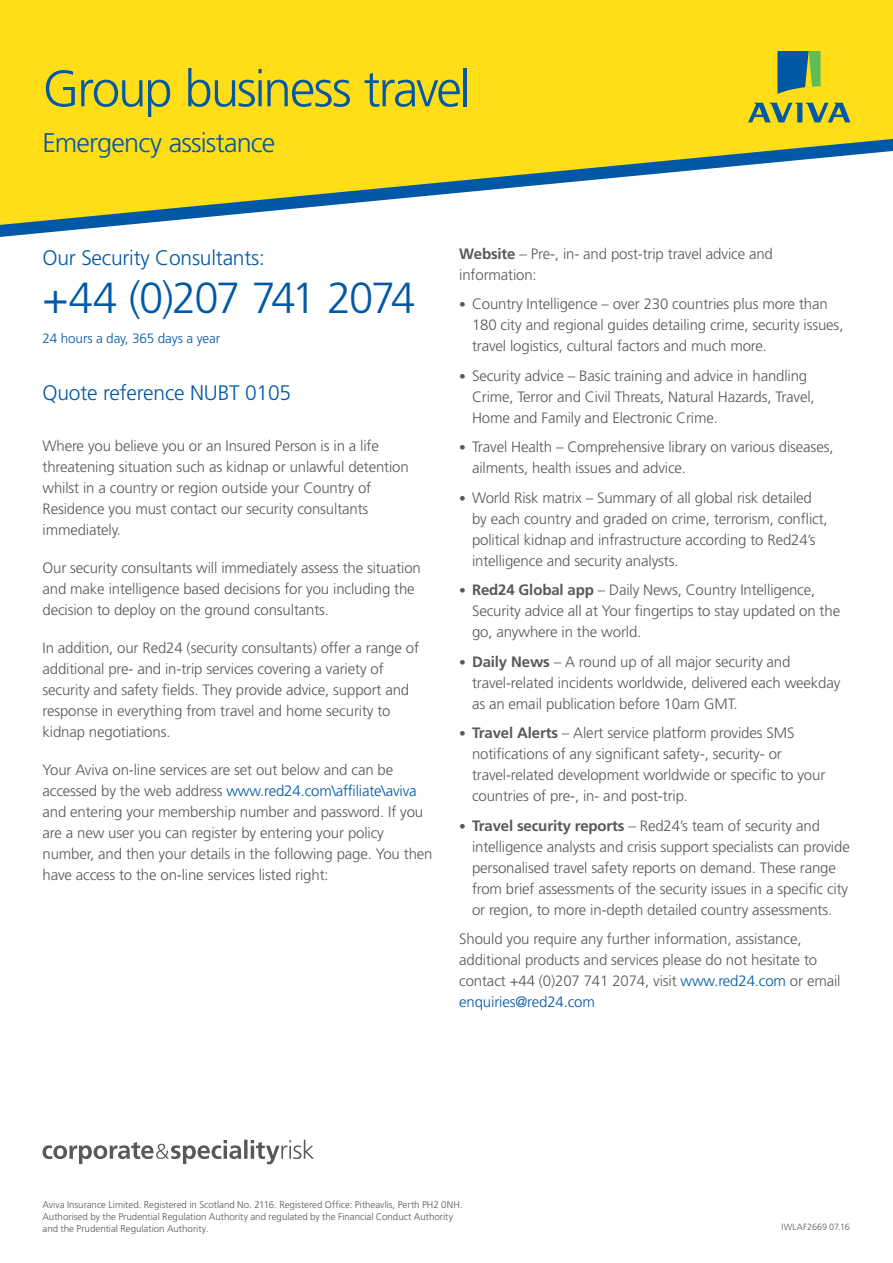
<style>
.page{position:relative;width:893px;height:1263px;background:#fff}
.page>*{position:absolute;margin:0;border:0;box-sizing:border-box;transform-origin:0 0}
.t1{font:300 51px "Frutiger LT Std";letter-spacing:-.04em;color:#0158a6}
.t2{font:300 43.5px "Frutiger LT Std";letter-spacing:-.055em;color:#0158a6}
.t3{font:300 27px "Frutiger LT Std";letter-spacing:-.03em;color:#0158a6}
.t4{font:300 21px "Frutiger LT Std";letter-spacing:-.01em;color:#0158a6}
.t5{font:300 15px/21px "Frutiger LT Std";letter-spacing:-.01em;color:#57585a}
.t6{font:300 13.5px "Frutiger LT Std";letter-spacing:-.01em;color:#0158a6}
.t7{font:300 9.75px/12px "Frutiger LT Std";color:#57585a}
.t8{font:300 9px "Frutiger LT Std";letter-spacing:.015em;color:#57585a}
.s1{color:#0158a6}
.s2{font-weight:700}
.s3{font-size:13.5px}
</style>
<div class="page">
<div style="left:0;top:0;width:893px;height:130px;background:#ffdd17"></div>
<svg style="left:0;top:130px;width:893px;height:107px"></svg>
<svg style="left:43px;top:1140px;width:271px;height:24px"></svg>
<svg style="left:777px;top:51px;width:43px;height:43px"></svg>
<svg style="left:748px;top:103px;width:102px;height:19px"></svg>
<h1 class="t1" style="left:43px;top:60px;width:430px">Group business travel</h1>
<h3 class="t3" style="left:43px;top:128px;width:234px">Emergency assistance</h3>
<h3 class="t4" style="left:43px;top:246px;width:224px">Our Security Consultants:</h3>
<h2 class="t2" style="left:43px;top:274px;width:374px">+44 (0)207 741 2074</h2>
<p class="t6" style="left:43px;top:331px;width:179px">24 hours a day, 365 days a year</p>
<h3 class="t4" style="left:43px;top:381px;width:250px">Quote reference NUBT 0105</h3>
<p class="t5" style="left:43px;top:435px;width:368px">Where you believe you or an Insured Person is in a life threatening situation such as kidnap or unlawful detention whilst in a country or region outside your Country of Residence you must contact our security consultants immediately.</p>
<p class="t5" style="left:43px;top:557px;width:380px">Our security consultants will immediately assess the situation and make intelligence based decisions for you including the decision to deploy on the ground consultants.</p>
<p class="t5" style="left:43px;top:637px;width:378px">In addition, our Red24 (security consultants) offer a range of additional pre- and in-trip services covering a variety of security and safety fields. They provide advice, support and response in everything from travel and home security to kidnap negotiations.</p>
<p class="t5" style="left:43px;top:759px;width:392px">Your Aviva on-line services are set out below and can be accessed by the web address <span class="s1">www.red24.com\affiliate\aviva </span>and entering your membership number and password. If you are a new user you can register by entering your policy number, and then your details in the following page. You then have access to the on-line services listed right:</p>
<p class="t5" style="left:459px;top:243px;width:315px"><span class="s2">Website</span> – Pre-, in- and post-trip travel advice and information:</p>
<p class="t5" style="left:472px;top:294px;width:373px;text-indent:-13px"><span class="s3">•</span> Country Intelligence – over 230 countries plus more than<br>180 city and regional guides detailing crime, security issues, travel logistics, cultural factors and much more.</p>
<p class="t5" style="left:472px;top:365px;width:344px;text-indent:-13px"><span class="s3">•</span> Security advice – Basic training and advice in handling<br>Crime, Terror and Civil Threats, Natural Hazards, Travel,<br>Home and Family and Electronic Crime.</p>
<p class="t5" style="left:472px;top:437px;width:363px;text-indent:-13px"><span class="s3">•</span> Travel Health – Comprehensive library on various diseases, ailments, health issues and advice.</p>
<p class="t5" style="left:472px;top:487px;width:357px;text-indent:-13px"><span class="s3">•</span> World Risk matrix – Summary of all global risk detailed by each country and graded on crime, terrorism, conflict, political kidnap and infrastructure according to Red24’s intelligence and security analysts.</p>
<p class="t5" style="left:472px;top:580px;width:370px;text-indent:-13px"><span class="s3">•</span> <span class="s2">Red24 Global app</span> – Daily News, Country Intelligence,<br>Security advice all at Your fingertips to stay updated on the go, anywhere in the world.</p>
<p class="t5" style="left:472px;top:651px;width:370px;text-indent:-13px"><span class="s3">•</span> <span class="s2">Daily News</span> – A round up of all major security and travel-related incidents worldwide, delivered each weekday as an email publication before 10am GMT.</p>
<p class="t5" style="left:472px;top:723px;width:355px;text-indent:-13px"><span class="s3">•</span> <span class="s2">Travel Alerts</span> – Alert service platform provides SMS notifications of any significant safety-, security- or travel-related development worldwide or specific to your countries of pre-, in- and post-trip.</p>
<p class="t5" style="left:472px;top:815px;width:379px;text-indent:-13px"><span class="s3">•</span> <span class="s2">Travel security reports</span> – Red24’s team of security and intelligence analysts and crisis support specialists can provide personalised travel safety reports on demand. These range from brief assessments of the security issues in a specific city or region, to more in-depth detailed country assessments.</p>
<p class="t5" style="left:459px;top:929px;width:383px">Should you require any further information, assistance, additional products and services please do not hesitate to contact +44 (0)207 741 2074, visit <span class="s1">www.red24.com</span> or email <span class="s1">enquiries@red24.com</span></p>
<p class="t7" style="left:43px;top:1198px;width:422px">Aviva Insurance Limited. Registered in Scotland No. 2116. Registered Office: Pitheavlis, Perth PH2 0NH.<br>Authorised by the Prudential Regulation Authority and regulated by the Financial Conduct Authority and the Prudential Regulation Authority.</p>
<p class="t8" style="left:781px;top:1222px;width:70px">IWLAF2669 07.16</p>
</div>
